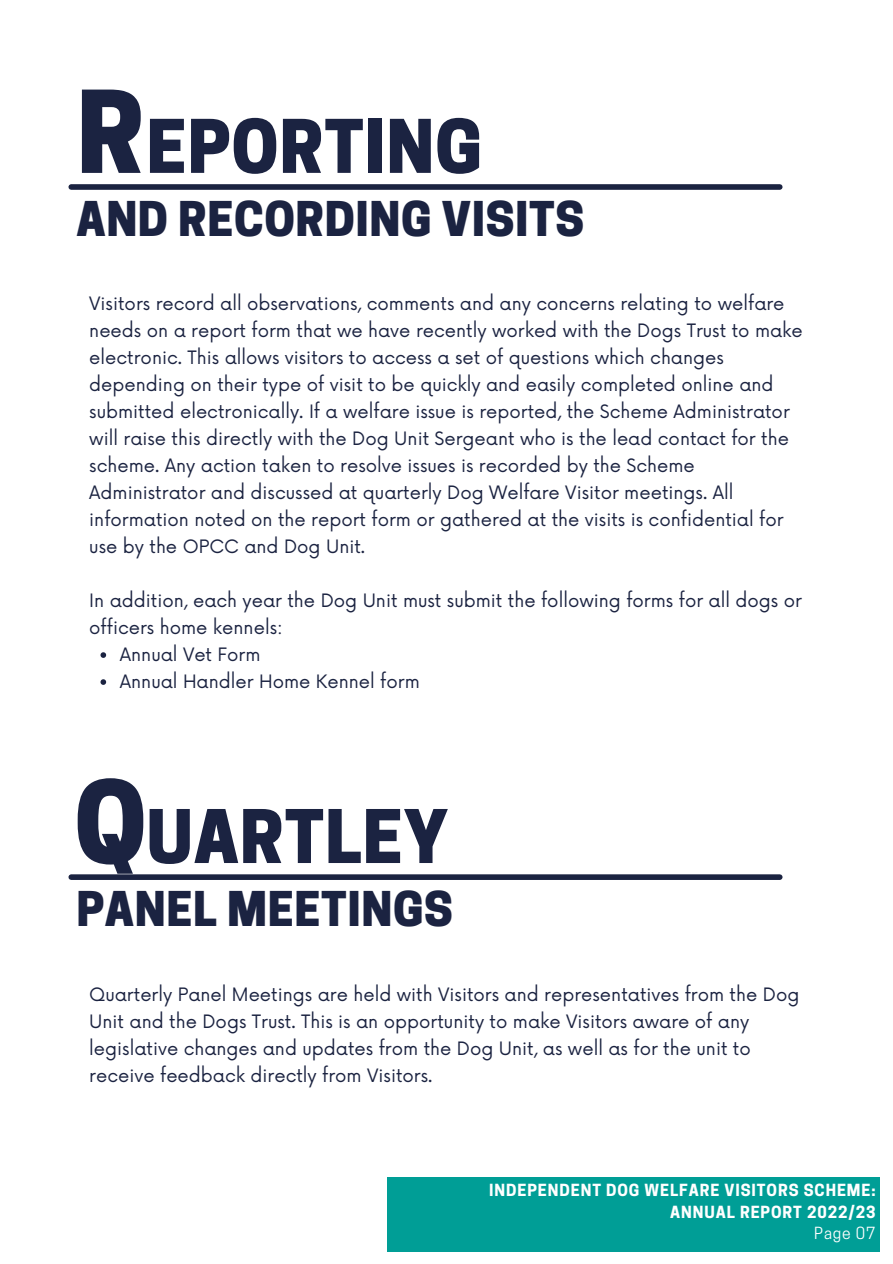
<style>
.page{position:relative;width:893px;height:1264px;background:#fff}
.page>*{position:absolute;margin:0;border:0;box-sizing:border-box;transform-origin:0 0}
.t1{font:800 106.8px "Cooper Hewitt";color:#1b2341}
.t2{font:800 69.3px "Cooper Hewitt";letter-spacing:.015em;color:#1b2341}
.t3{font:800 45px "Cooper Hewitt";letter-spacing:.015em;color:#1b2341}
.t4{font:18px/27px "Now";color:#1b2341}
.t5{font:700 15.75px "Cooper Hewitt";letter-spacing:.06em;color:#fff}
.t6{font:15.75px "Cooper Hewitt";letter-spacing:.06em;color:#fff}
</style>
<div class="page">
<div style="left:71px;top:184px;width:708px;height:6px;background:#1b2341"></div>
<svg style="left:100px;top:652px;width:6px;height:6px"></svg>
<svg style="left:100px;top:679px;width:6px;height:6px"></svg>
<div style="left:387px;top:1176px;width:493px;height:75px;background:#009e96"></div>
<div style="left:71px;top:874px;width:708px;height:6px;background:#1b2341"></div>
<p class="t1" style="left:77px;top:93px;width:69px">R</p>
<p class="t2" style="left:146px;top:121px;width:337px">EPORTING</p>
<p class="t3" style="left:76px;top:202px;width:509px">AND RECORDING VISITS</p>
<p class="t4" style="left:89px;top:291px;width:715px">Visitors record all observations, comments and any concerns relating to welfare needs on a report form that we have recently worked with the Dogs Trust to make electronic. This allows visitors to access a set of questions which changes depending on their type of visit to be quickly and easily completed online and submitted electronically. If a welfare issue is reported, the Scheme Administrator will raise this directly with the Dog Unit Sergeant who is the lead contact for the scheme. Any action taken to resolve issues is recorded by the Scheme Administrator and discussed at quarterly Dog Welfare Visitor meetings. All information noted on the report form or gathered at the visits is confidential for use by the OPCC and Dog Unit.</p>
<p class="t4" style="left:89px;top:588px;width:714px">In addition, each year the Dog Unit must submit the following forms for all dogs or officers home kennels:</p>
<p class="t4" style="left:120px;top:642px;width:142px">Annual Vet Form</p>
<p class="t4" style="left:120px;top:669px;width:301px">Annual Handler Home Kennel form</p>
<p class="t1" style="left:74px;top:783px;width:74px">Q</p>
<p class="t2" style="left:146px;top:811px;width:303px">UARTLEY</p>
<p class="t3" style="left:76px;top:892px;width:378px">PANEL MEETINGS</p>
<p class="t4" style="left:89px;top:981px;width:711px">Quarterly Panel Meetings are held with Visitors and representatives from the Dog Unit and the Dogs Trust. This is an opportunity to make Visitors aware of any legislative changes and updates from the Dog Unit, as well as for the unit to receive feedback directly from Visitors.</p>
<p class="t5" style="left:489px;top:1184px;width:388px">INDEPENDENT DOG WELFARE VISITORS SCHEME:</p>
<p class="t5" style="left:670px;top:1205px;width:207px">ANNUAL REPORT 2022/23</p>
<p class="t6" style="left:814px;top:1226px;width:63px">Page 07</p>
</div>
